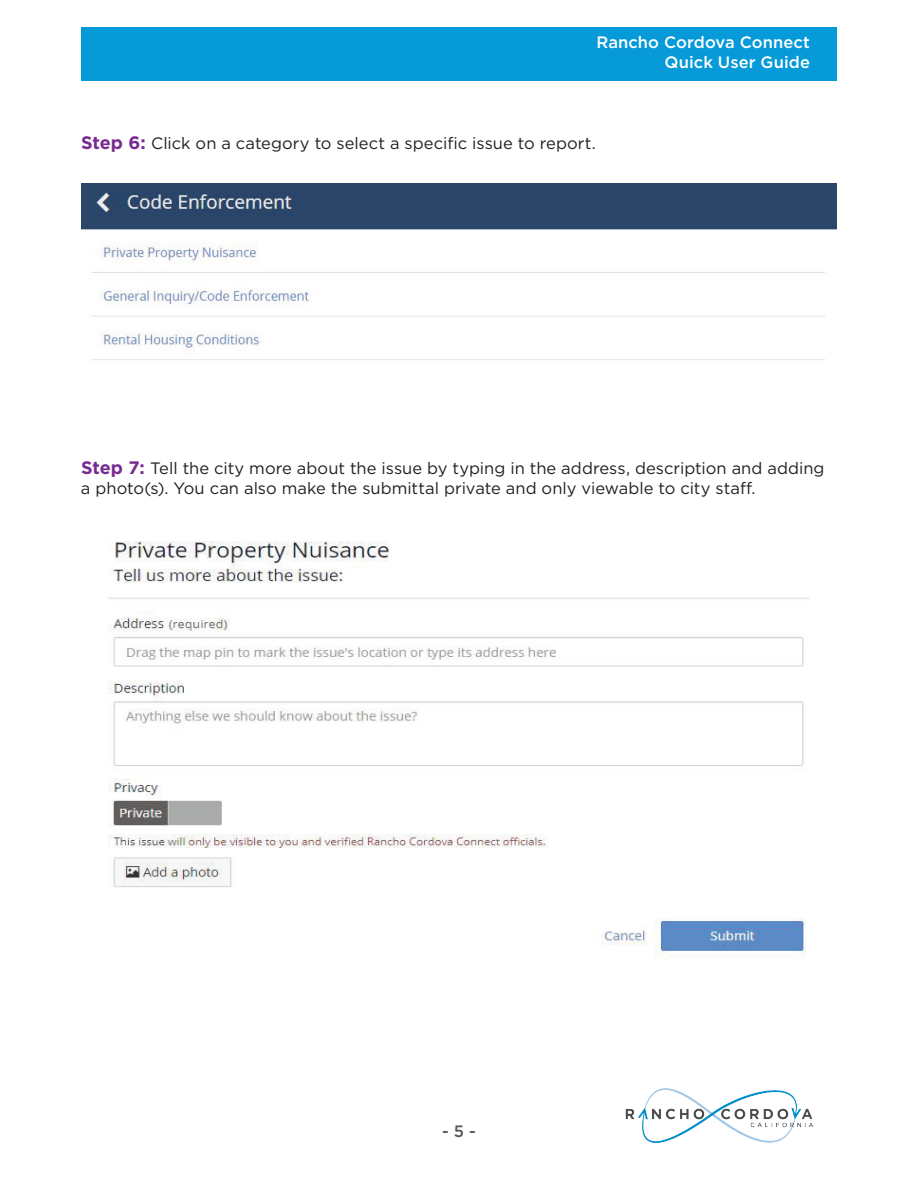
<style>
.page{position:relative;width:918px;height:1188px;background:#fff}
.page>*{position:absolute;margin:0;border:0;box-sizing:border-box;transform-origin:0 0}
.t1{font:16.5px/19.8px "Gotham";color:#231f20}
.t2{font:500 16.5px/19.8px "Gotham";letter-spacing:.005em;color:#fff;text-align:right}
.t3{font:500 16.5px "Gotham";color:#57585a}
.s1{font-weight:700;font-size:18px;color:#772a91}
</style>
<div class="page">
<div style="left:81px;top:27px;width:756px;height:54px;background:#069ad9"></div>
<img style="left:625px;top:1088px;width:188px;height:55px">
<img style="left:81px;top:183px;width:756px;height:177px">
<img style="left:109px;top:541px;width:700px;height:418px">
<p class="t2" style="left:596px;top:32px;width:215px">Rancho Cordova Connect<br>Quick User Guide</p>
<p class="t1" style="left:81px;top:133px;width:516px"><span class="s1">Step 6:</span> Click on a category to select a specific issue to report.</p>
<p class="t1" style="left:81px;top:458px;width:745px"><span class="s1">Step 7:</span> Tell the city more about the issue by typing in the address, description and adding a photo(s). You can also make the submittal private and only viewable to city staff.</p>
<p class="t3" style="left:442px;top:1120px;width:35px">- 5 -</p>
</div>
